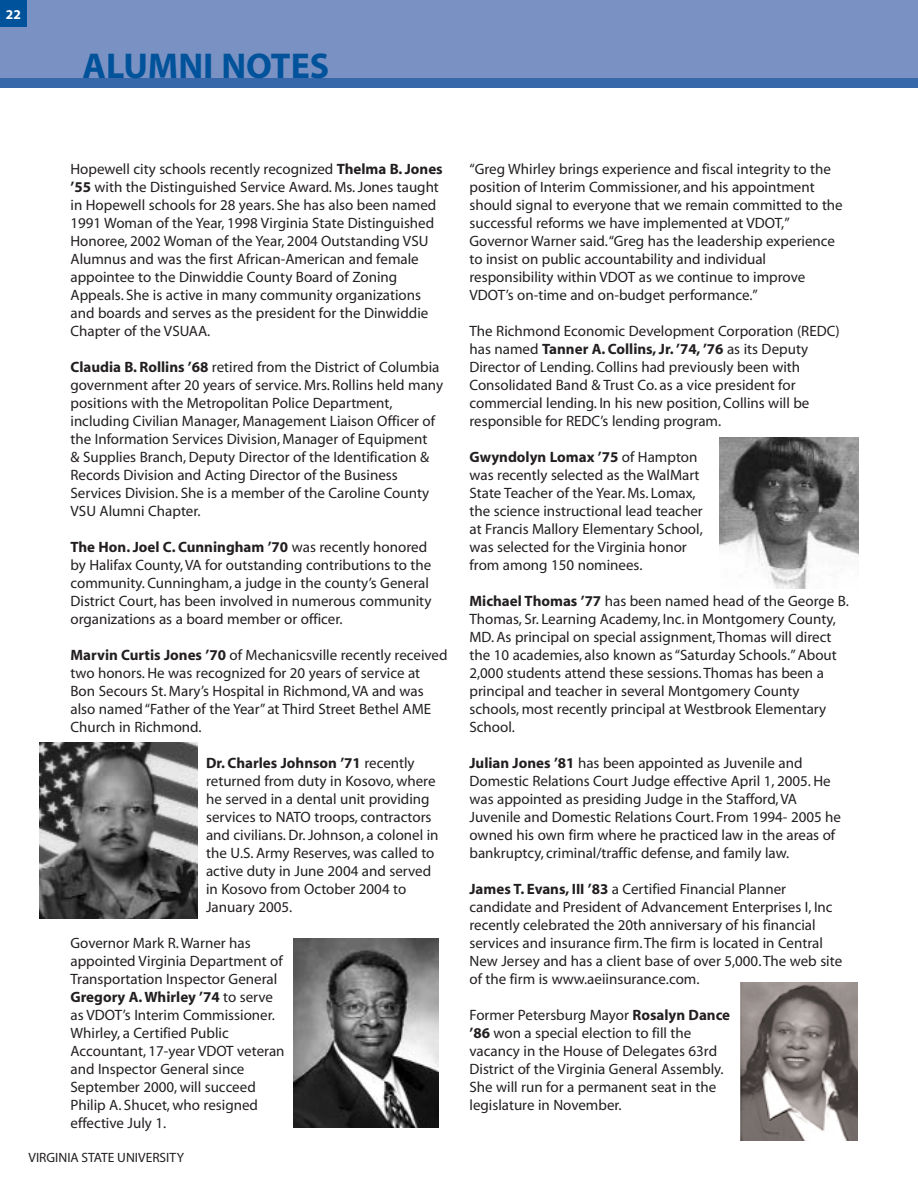
<style>
.page{position:relative;width:918px;height:1188px;background:#fff}
.page>*{position:absolute;margin:0;border:0;box-sizing:border-box;transform-origin:0 0}
.t1{font:700 36px "Myriad";color:#00539b}
.t2{font:15px/18px "Myriad";color:#231f20}
.t3{font:13.5px "Myriad";color:#231f20}
.t4{font:700 13.5px "Myriad";color:#fff}
.s1{font-weight:700}
</style>
<div class="page">
<div style="left:0;top:75px;width:918px;height:13px;background:#3768a9"></div>
<div style="left:0;top:0;width:918px;height:78px;background:#7a91c3"></div>
<div style="left:0;top:0;width:27px;height:27px;background:#00539b"></div>
<img style="left:40px;top:743px;width:157px;height:175px">
<img style="left:720px;top:438px;width:138px;height:151px">
<img style="left:294px;top:938px;width:145px;height:190px">
<img style="left:740px;top:982px;width:118px;height:159px">
<p class="t4" style="left:6px;top:9px;width:16px">22</p>
<h1 class="t1" style="left:82px;top:52px;width:248px">ALUMNI NOTES</h1>
<p class="t2" style="left:70px;top:161px;width:374px">Hopewell city schools recently recognized <span class="s1">Thelma B. Jones ’55</span> with the Distinguished Service Award. Ms. Jones taught in Hopewell schools for 28 years. She has also been named 1991 Woman of the Year, 1998 Virginia State Distinguished Honoree, 2002 Woman of the Year, 2004 Outstanding VSU Alumnus and was the first African-American and female appointee to the Dinwiddie County Board of Zoning Appeals. She is active in many community organizations and boards and serves as the president for the Dinwiddie Chapter of the VSUAA.</p>
<p class="t2" style="left:70px;top:359px;width:374px"><span class="s1">Claudia B. Rollins ’68</span> retired from the District of Columbia government after 20 years of service. Mrs. Rollins held many positions with the Metropolitan Police Department, including Civilian Manager, Management Liaison Officer of the Information Services Division, Manager of Equipment<br>&amp; Supplies Branch, Deputy Director of the Identification &amp; Records Division and Acting Director of the Business Services Division. She is a member of the Caroline County VSU Alumni Chapter.</p>
<p class="t2" style="left:70px;top:539px;width:362px"><span class="s1">The Hon. Joel C. Cunningham ’70</span> was recently honored by Halifax County, VA for outstanding contributions to the community. Cunningham, a judge in the county’s General District Court, has been involved in numerous community organizations as a board member or officer.</p>
<p class="t2" style="left:70px;top:647px;width:379px"><span class="s1">Marvin Curtis Jones ’70</span> of Mechanicsville recently received two honors. He was recognized for 20 years of service at Bon Secours St. Mary’s Hospital in Richmond, VA and was also named “Father of the Year” at Third Street Bethel AME Church in Richmond.</p>
<p class="t2" style="left:206px;top:755px;width:234px"><span class="s1">Dr. Charles Johnson ’71</span> recently returned from duty in Kosovo, where he served in a dental unit providing services to NATO troops, contractors and civilians. Dr. Johnson, a colonel in the U.S. Army Reserves, was called to active duty in June 2004 and served in Kosovo from October 2004 to<br>January 2005.</p>
<p class="t2" style="left:70px;top:935px;width:216px">Governor Mark R. Warner has appointed Virginia Department of<br>Transportation Inspector General<br><span class="s1">Gregory A. Whirley ’74</span> to serve as VDOT’s Interim Commissioner.<br>Whirley, a Certified Public<br>Accountant, 17-year VDOT veteran and Inspector General since<br>September 2000, will succeed<br>Philip A. Shucet, who resigned effective July 1.</p>
<p class="t3" style="left:28px;top:1152px;width:157px">VIRGINIA STATE UNIVERSITY</p>
<p class="t2" style="left:470px;top:161px;width:375px">“Greg Whirley brings experience and fiscal integrity to the position of Interim Commissioner, and his appointment should signal to everyone that we remain committed to the successful reforms we have implemented at VDOT,” Governor Warner said.“Greg has the leadership experience to insist on public accountability and individual responsibility within VDOT as we continue to improve VDOT’s on-time and on-budget performance.”</p>
<p class="t2" style="left:470px;top:323px;width:372px">The Richmond Economic Development Corporation (REDC) has named <span class="s1">Tanner A. Collins, Jr. ’74, ’76</span> as its Deputy Director of Lending. Collins had previously been with Consolidated Band &amp; Trust Co. as a vice president for commercial lending. In his new position, Collins will be responsible for REDC’s lending program.</p>
<p class="t2" style="left:470px;top:449px;width:235px"><span class="s1">Gwyndolyn Lomax ’75</span> of Hampton was recently selected as the WalMart State Teacher of the Year. Ms. Lomax, the science instructional lead teacher at Francis Mallory Elementary School, was selected for the Virginia honor from among 150 nominees.</p>
<p class="t2" style="left:470px;top:593px;width:381px"><span class="s1">Michael Thomas ’77</span> has been named head of the George B.<br>Thomas, Sr. Learning Academy, Inc. in Montgomery County, MD. As principal on special assignment, Thomas will direct the 10 academies, also known as “Saturday Schools.” About 2,000 students attend these sessions. Thomas has been a principal and teacher in several Montgomery County schools, most recently principal at Westbrook Elementary School.</p>
<p class="t2" style="left:470px;top:755px;width:373px"><span class="s1">Julian Jones ’81</span> has been appointed as Juvenile and Domestic Relations Court Judge effective April 1, 2005. He was appointed as presiding Judge in the Stafford, VA Juvenile and Domestic Relations Court. From 1994- 2005 he owned his own firm where he practiced law in the areas of bankruptcy, criminal/traffic defense, and family law.</p>
<p class="t2" style="left:469px;top:881px;width:374px"><span class="s1">James T. Evans, III ’83</span> a Certified Financial Planner candidate and President of Advancement Enterprises I, Inc recently celebrated the 20th anniversary of his financial services and insurance firm. The firm is located in Central New Jersey and has a client base of over 5,000. The web site of the firm is www.aeiinsurance.com.</p>
<p class="t2" style="left:469px;top:1007px;width:262px">Former Petersburg Mayor <span class="s1">Rosalyn Dance ’86</span> won a special election to fill the vacancy in the House of Delegates 63rd District of the Virginia General Assembly.<br>She will run for a permanent seat in the legislature in November.</p>
</div>
